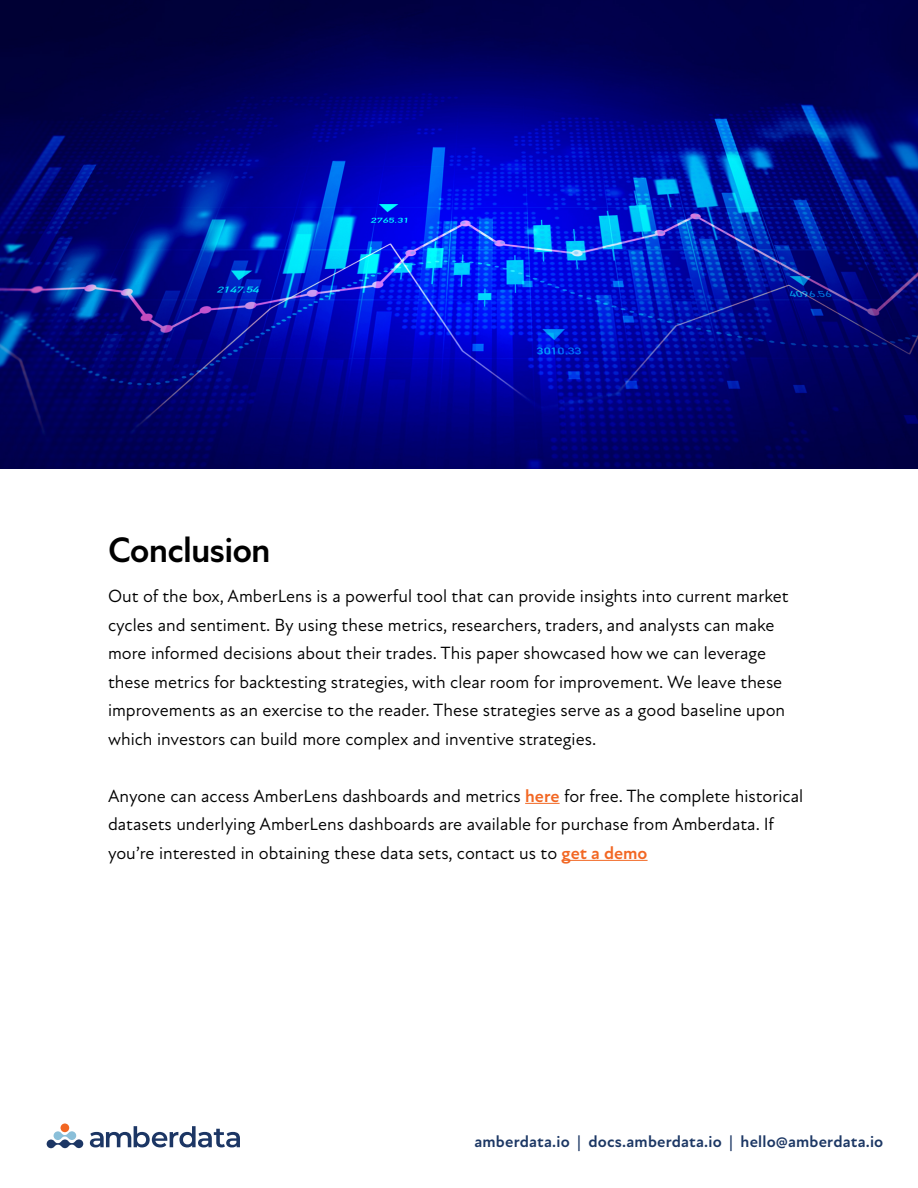
<style>
.page{position:relative;width:918px;height:1188px;background:#fff}
.page>*{position:absolute;margin:0;border:0;box-sizing:border-box;transform-origin:0 0}
.t1{font:700 36px "New Atten";letter-spacing:-.025em;color:#000}
.t2{font:18px/28.5px "New Atten";color:#000}
.t3{font:700 16.5px "New Atten";letter-spacing:.01em;color:#1c3764}
.s1{font-weight:700;color:#f26723}
</style>
<div class="page">
<svg style="left:47px;top:1131px;width:36px;height:17px"></svg>
<div style="left:61px;top:1124px;width:8px;height:8px;background:#f26723;border-radius:50%"></div>
<svg style="left:90px;top:1126px;width:150px;height:21px"></svg>
<hr style="left:525px;top:803px;width:35px;height:1px;background:#f26723">
<hr style="left:562px;top:860px;width:86px;height:1px;background:#f26723">
<img style="left:0;top:0;width:918px;height:469px">
<h1 class="t1" style="left:108px;top:528px;width:164px">Conclusion</h1>
<p class="t2" style="left:108px;top:582px;width:682px">Out of the box, AmberLens is a powerful tool that can provide insights into current market cycles and sentiment. By using these metrics, researchers, traders, and analysts can make more informed decisions about their trades. This paper showcased how we can leverage these metrics for backtesting strategies, with clear room for improvement. We leave these improvements as an exercise to the reader. These strategies serve as a good baseline upon which investors can build more complex and inventive strategies.</p>
<p class="t2" style="left:108px;top:781px;width:697px">Anyone can access AmberLens dashboards and metrics <span class="s1">here</span> for free. The complete historical datasets underlying AmberLens dashboards are available for purchase from Amberdata. If you’re interested in obtaining these data sets, contact us to <span class="s1">get a demo</span></p>
<p class="t3" style="left:475px;top:1132px;width:410px">amberdata.io | docs.amberdata.io | hello@amberdata.io</p>
</div>
